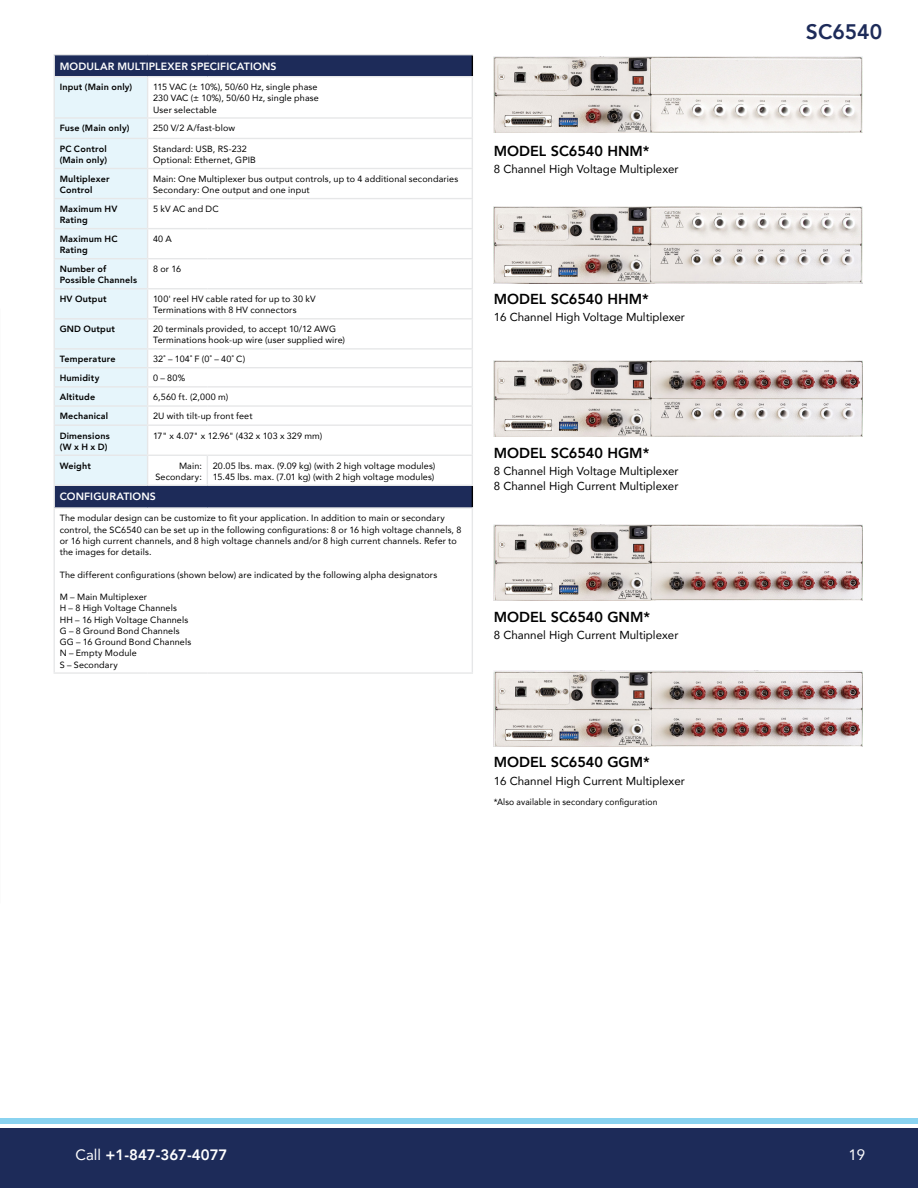
<style>
.page{position:relative;width:918px;height:1188px;background:#fff}
.page>*{position:absolute;margin:0;border:0;box-sizing:border-box;transform-origin:0 0}
.t1{font:800 21px "Avenir";color:#1d2b59}
.t2{font:800 15px "Avenir";color:#fff}
.t3{font:15px "Avenir";color:#fff}
.t4{font:800 14.4px "Avenir";color:#000}
.t5{font:11.55px/15px "Avenir";color:#000}
.t6{font:800 10.5px "Avenir";letter-spacing:.01em;color:#fff}
.t7{font:9px/11.2px "Avenir";letter-spacing:.015em;color:#000}
.t8{font:800 9px/11.2px "Avenir";letter-spacing:.02em;color:#000}
.t9{font:9px "Avenir";letter-spacing:.015em;color:#000;scale:.95 1}
.s1{font-weight:400}
</style>
<div class="page">
<div style="left:0;top:1128px;width:918px;height:60px;background:#1d2b59"></div>
<div style="left:0;top:1118px;width:918px;height:5px;background:#8ad3f0"></div>
<img style="left:494px;top:670px;width:369px;height:77px">
<img style="left:494px;top:56px;width:369px;height:76px">
<img style="left:494px;top:207px;width:369px;height:76px">
<img style="left:494px;top:525px;width:369px;height:76px">
<img style="left:494px;top:360px;width:369px;height:77px">
<svg style="left:148px;top:55px;width:324px;height:452px"></svg>
<svg style="left:148px;top:119px;width:324px;height:366px"></svg>
<svg style="left:472px;top:55px;width:1px;height:21px"></svg>
<hr style="left:54px;top:54px;width:94px;height:1px;background:#e6e7e8">
<hr style="left:148px;top:54px;width:59px;height:1px;background:#e6e7e8">
<hr style="left:207px;top:54px;width:266px;height:1px;background:#e6e7e8">
<hr style="left:148px;top:485px;width:59px;height:1px;background:#e6e7e8">
<hr style="left:207px;top:485px;width:266px;height:1px;background:#e6e7e8">
<hr style="left:54px;top:509px;width:1px;height:163px;background:#e6e7e8">
<hr style="left:472px;top:77px;width:1px;height:40px;background:#e6e7e8">
<svg style="left:54px;top:55px;width:94px;height:452px;background:#d3e1eb"></svg>
<svg style="left:207px;top:456px;width:1px;height:29px"></svg>
<svg style="left:472px;top:119px;width:1px;height:388px"></svg>
<hr style="left:472px;top:509px;width:1px;height:163px;background:#e6e7e8">
<hr style="left:54px;top:76px;width:94px;height:1px;background:#e6e7e8">
<hr style="left:148px;top:76px;width:59px;height:1px;background:#e6e7e8">
<hr style="left:207px;top:76px;width:266px;height:1px;background:#e6e7e8">
<hr style="left:54px;top:507px;width:94px;height:2px;background:#e6e7e8">
<hr style="left:148px;top:507px;width:59px;height:2px;background:#e6e7e8">
<hr style="left:207px;top:507px;width:266px;height:2px;background:#e6e7e8">
<hr style="left:54px;top:117px;width:94px;height:2px;background:#e6e7e8">
<hr style="left:148px;top:117px;width:59px;height:2px;background:#e6e7e8">
<hr style="left:207px;top:117px;width:266px;height:2px;background:#e6e7e8">
<hr style="left:54px;top:138px;width:94px;height:1px;background:#e6e7e8">
<hr style="left:148px;top:138px;width:59px;height:1px;background:#e6e7e8">
<hr style="left:207px;top:138px;width:266px;height:1px;background:#e6e7e8">
<hr style="left:54px;top:168px;width:94px;height:1px;background:#e6e7e8">
<hr style="left:148px;top:168px;width:59px;height:1px;background:#e6e7e8">
<hr style="left:207px;top:168px;width:266px;height:1px;background:#e6e7e8">
<hr style="left:54px;top:198px;width:94px;height:1px;background:#e6e7e8">
<hr style="left:148px;top:198px;width:59px;height:1px;background:#e6e7e8">
<hr style="left:207px;top:198px;width:266px;height:1px;background:#e6e7e8">
<hr style="left:54px;top:228px;width:94px;height:1px;background:#e6e7e8">
<hr style="left:148px;top:228px;width:59px;height:1px;background:#e6e7e8">
<hr style="left:207px;top:228px;width:266px;height:1px;background:#e6e7e8">
<hr style="left:54px;top:258px;width:94px;height:1px;background:#e6e7e8">
<hr style="left:148px;top:258px;width:59px;height:1px;background:#e6e7e8">
<hr style="left:207px;top:258px;width:266px;height:1px;background:#e6e7e8">
<hr style="left:54px;top:288px;width:94px;height:1px;background:#e6e7e8">
<hr style="left:148px;top:288px;width:59px;height:1px;background:#e6e7e8">
<hr style="left:207px;top:288px;width:266px;height:1px;background:#e6e7e8">
<hr style="left:54px;top:318px;width:94px;height:2px;background:#e6e7e8">
<hr style="left:148px;top:318px;width:59px;height:2px;background:#e6e7e8">
<hr style="left:207px;top:318px;width:266px;height:2px;background:#e6e7e8">
<hr style="left:54px;top:348px;width:94px;height:2px;background:#e6e7e8">
<hr style="left:148px;top:348px;width:59px;height:2px;background:#e6e7e8">
<hr style="left:207px;top:348px;width:266px;height:2px;background:#e6e7e8">
<hr style="left:54px;top:367px;width:94px;height:1px;background:#e6e7e8">
<hr style="left:148px;top:367px;width:59px;height:1px;background:#e6e7e8">
<hr style="left:207px;top:367px;width:266px;height:1px;background:#e6e7e8">
<hr style="left:54px;top:386px;width:94px;height:2px;background:#e6e7e8">
<hr style="left:148px;top:386px;width:59px;height:2px;background:#e6e7e8">
<hr style="left:207px;top:386px;width:266px;height:2px;background:#e6e7e8">
<hr style="left:54px;top:405px;width:94px;height:2px;background:#e6e7e8">
<hr style="left:148px;top:405px;width:59px;height:2px;background:#e6e7e8">
<hr style="left:207px;top:405px;width:266px;height:2px;background:#e6e7e8">
<hr style="left:54px;top:425px;width:94px;height:1px;background:#e6e7e8">
<hr style="left:148px;top:425px;width:59px;height:1px;background:#e6e7e8">
<hr style="left:207px;top:425px;width:266px;height:1px;background:#e6e7e8">
<hr style="left:54px;top:455px;width:94px;height:1px;background:#e6e7e8">
<hr style="left:148px;top:455px;width:59px;height:1px;background:#e6e7e8">
<hr style="left:207px;top:455px;width:266px;height:1px;background:#e6e7e8">
<hr style="left:54px;top:672px;width:94px;height:2px;background:#e6e7e8">
<hr style="left:148px;top:672px;width:59px;height:2px;background:#e6e7e8">
<hr style="left:207px;top:672px;width:266px;height:2px;background:#e6e7e8">
<p class="t6" style="left:60px;top:56px;width:218px">MODULAR MULTIPLEXER SPECIFICATIONS</p>
<p class="t8" style="left:60px;top:81px;width:74px">Input (Main only)</p>
<p class="t7" style="left:153px;top:81px;width:167px">115 VAC (± 10%), 50/60 Hz, single phase<br>230 VAC (± 10%), 50/60 Hz, single phase<br>User selectable</p>
<p class="t8" style="left:60px;top:122px;width:71px">Fuse (Main only)</p>
<p class="t7" style="left:153px;top:122px;width:84px">250 V/2 A/fast-blow</p>
<p class="t8" style="left:60px;top:142px;width:49px">PC Control (Main only)</p>
<p class="t7" style="left:153px;top:143px;width:104px">Standard: USB, RS-232<br>Optional: Ethernet, GPIB</p>
<p class="t8" style="left:60px;top:172px;width:51px">Multiplexer<br>Control</p>
<p class="t7" style="left:153px;top:173px;width:307px">Main: One Multiplexer bus output controls, up to 4 additional secondaries<br>Secondary: One output and one input</p>
<p class="t8" style="left:60px;top:203px;width:59px">Maximum HV<br>Rating</p>
<p class="t7" style="left:153px;top:203px;width:67px">5 kV AC and DC</p>
<p class="t8" style="left:60px;top:233px;width:59px">Maximum HC<br>Rating</p>
<p class="t7" style="left:153px;top:233px;width:20px">40 A</p>
<p class="t8" style="left:60px;top:263px;width:79px">Number of<br>Possible Channels</p>
<p class="t7" style="left:153px;top:263px;width:30px">8 or 16</p>
<p class="t8" style="left:60px;top:293px;width:48px">HV Output</p>
<p class="t7" style="left:153px;top:293px;width:164px">100' reel HV cable rated for up to 30 kV<br>Terminations with 8 HV connectors</p>
<p class="t8" style="left:60px;top:323px;width:57px">GND Output</p>
<p class="t7" style="left:153px;top:323px;width:194px">20 terminals provided, to accept 10/12 AWG<br>Terminations hook-up wire (user supplied wire)</p>
<p class="t8" style="left:60px;top:353px;width:57px">Temperature</p>
<p class="t7" style="left:153px;top:353px;width:94px">32˚ – 104˚ F (0˚ – 40˚ C)</p>
<p class="t8" style="left:60px;top:372px;width:41px">Humidity</p>
<p class="t7" style="left:153px;top:372px;width:34px">0 – 80%</p>
<p class="t8" style="left:60px;top:391px;width:37px">Altitude</p>
<p class="t7" style="left:153px;top:391px;width:77px">6,560 ft. (2,000 m)</p>
<p class="t8" style="left:60px;top:410px;width:50px">Mechanical</p>
<p class="t7" style="left:153px;top:410px;width:101px">2U with tilt-up front feet</p>
<p class="t8" style="left:60px;top:429px;width:52px">Dimensions (W x H x D)</p>
<p class="t7" style="left:153px;top:429px;width:171px">17" x 4.07" x 12.96" (432 x 103 x 329 mm)</p>
<p class="t8" style="left:60px;top:459px;width:33px">Weight</p>
<p class="t7" style="left:155px;top:460px;width:48px;text-align:right">Main:<br>Secondary:</p>
<p class="t7" style="left:213px;top:460px;width:224px">20.05 lbs. max. (9.09 kg) (with 2 high voltage modules)<br>15.45 lbs. max. (7.01 kg) (with 2 high voltage modules)</p>
<p class="t6" style="left:60px;top:487px;width:98px">CONFIGURATIONS</p>
<p class="t7" style="left:60px;top:512px;width:403px">The modular design can be customize to fit your application. In addition to main or secondary control, the SC6540 can be set up in the following configurations: 8 or 16 high voltage channels, 8 or 16 high current channels, and 8 high voltage channels and/or 8 high current channels. Refer to the images for details.</p>
<p class="t7" style="left:60px;top:569px;width:379px">The different configurations (shown below) are indicated by the following alpha designators</p>
<p class="t7" style="left:60px;top:591px;width:133px">M – Main Multiplexer<br>H – 8 High Voltage Channels<br>HH – 16 High Voltage Channels<br>G – 8 Ground Bond Channels<br>GG – 16 Ground Bond Channels<br>N – Empty Module<br>S – Secondary</p>
<h3 class="t4" style="left:494px;top:138px;width:157px">MODEL SC6540 HNM*</h3>
<p class="t5" style="left:494px;top:161px;width:186px">8 Channel High Voltage Multiplexer</p>
<h3 class="t4" style="left:494px;top:286px;width:157px">MODEL SC6540 HHM*</h3>
<p class="t5" style="left:494px;top:309px;width:193px">16 Channel High Voltage Multiplexer</p>
<h3 class="t4" style="left:494px;top:439px;width:157px">MODEL SC6540 HGM*</h3>
<p class="t5" style="left:494px;top:463px;width:186px">8 Channel High Voltage Multiplexer<br>8 Channel High Current Multiplexer</p>
<h3 class="t4" style="left:494px;top:604px;width:158px">MODEL SC6540 GNM*</h3>
<p class="t5" style="left:494px;top:628px;width:186px">8 Channel High Current Multiplexer</p>
<h3 class="t4" style="left:494px;top:749px;width:158px">MODEL SC6540 GGM*</h3>
<p class="t5" style="left:494px;top:773px;width:193px">16 Channel High Current Multiplexer</p>
<p class="t9" style="left:494px;top:795px;width:174px">*Also available in secondary configuration</p>
<h1 class="t1" style="left:806px;top:13px;width:78px">SC6540</h1>
<h2 class="t2" style="left:76px;top:1141px;width:153px"><span class="s1">Call</span> +1-847-367-4077</h2>
<h2 class="t3" style="left:848px;top:1143px;width:18px">19</h2>
</div>
